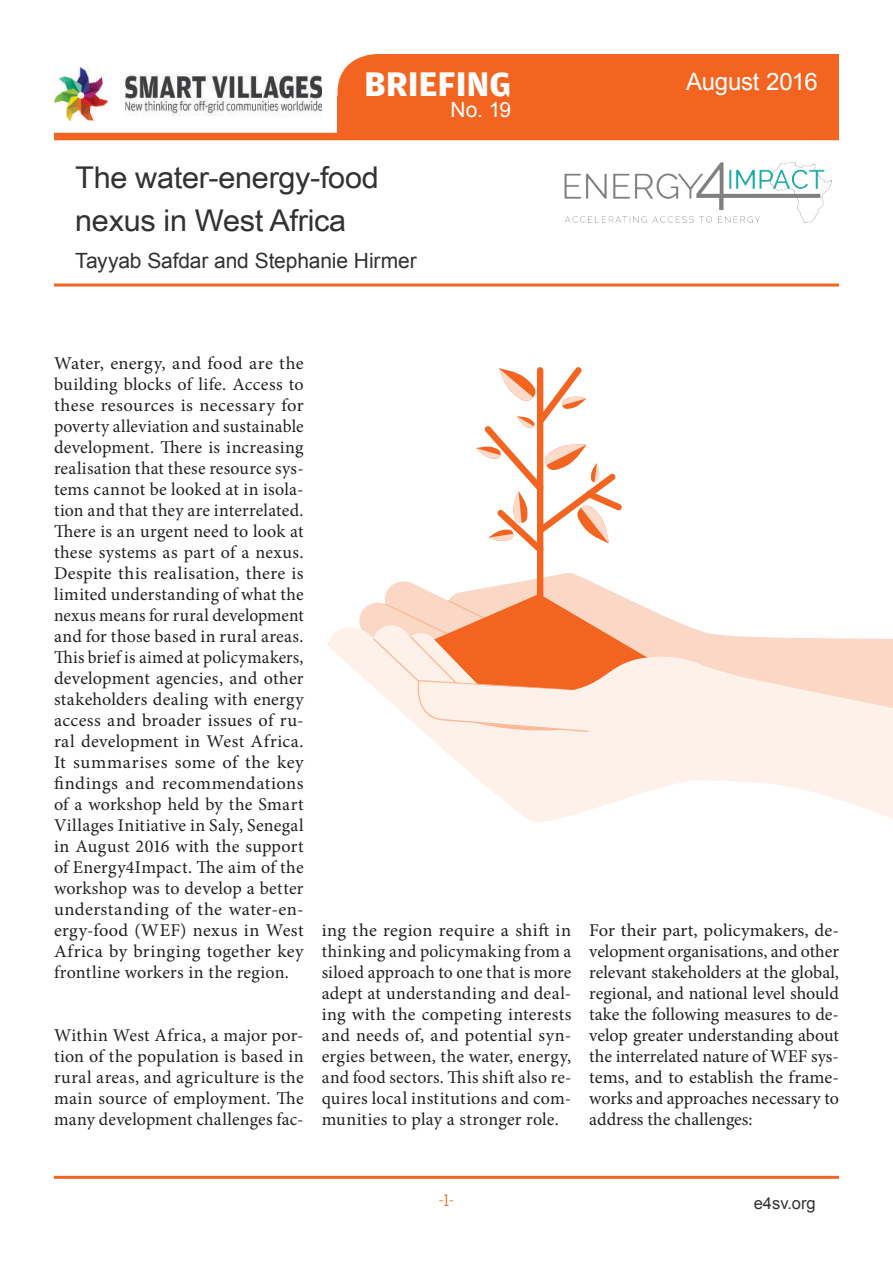
<style>
.page{position:relative;width:893px;height:1263px;background:#fff}
.page>*{position:absolute;margin:0;border:0;box-sizing:border-box;transform-origin:0 0}
.t1{font:700 36px "Amplitude";letter-spacing:-.01em;color:#fff}
.t2{font:30px/43.5px "Arial Narrow";letter-spacing:-.01em;color:#313232;scale:1.25 1}
.t3{font:24px "Arial";letter-spacing:-.01em;color:#fff}
.t4{font:21px "Arial";letter-spacing:-.01em;color:#313232}
.t5{font:21px "Arial";color:#fff}
.t6{font:18px/21px "Minion Pro";letter-spacing:.005em;color:#231f20;text-align:justify}
.t7{font:300 18px "Amplitude";color:#f36421}
.t8{font:16.5px "Arial";color:#313232}
</style>
<div class="page">
<div style="left:338px;top:96px;width:163px;height:42px;background:#f36421"></div>
<div style="left:789px;top:54px;width:50px;height:84px;background:#f36421"></div>
<div style="left:338px;top:54px;width:501px;height:84px;background:#f36421;border-radius:39px"></div>
<hr style="left:54px;top:1176px;width:785px;height:3px;background:#f36421">
<img style="left:54px;top:68px;width:268px;height:52px">
<div style="left:54px;top:133px;width:785px;height:7px;background:#f36421"></div>
<hr style="left:54px;top:284px;width:785px;height:2px;background:#f36421">
<svg style="left:327px;top:367px;width:566px;height:455px"></svg>
<img style="left:564px;top:162px;width:268px;height:61px">
<h1 class="t1" style="left:364px;top:64px;width:148px">BRIEFING</h1>
<h2 class="t2" style="left:75px;top:154px;width:244px">The water-energy-food nexus in West Africa</h2>
<p class="t4" style="left:75px;top:247px;width:343px">Tayyab Safdar and Stephanie Hirmer</p>
<p class="t5" style="left:451px;top:96px;width:62px">No. 19</p>
<h3 class="t3" style="left:686px;top:66px;width:133px">August 2016</h3>
<p class="t6" style="left:54px;top:353px;width:251px">Water, energy, and food are the building blocks of life. Access to these resources is necessary for poverty alleviation and sustainable development. There is increasing realisation that these resource sys&shy;tems cannot be looked at in isola&shy;tion and that they are interrelated.<br>There is an urgent need to look at these systems as part of a nexus.<br>Despite this realisation, there is limited understanding of what the nexus means for rural development and for those based in rural areas.<br>This brief is aimed at policymakers, development agencies, and other stakeholders dealing with energy access and broader issues of ru&shy;ral development in West Africa.<br>It summarises some of the key findings and recommendations of a workshop held by the Smart Villages Initiative in Saly, Senegal in August 2016 with the support of Energy4Impact. The aim of the workshop was to develop a better understanding of the water-en&shy;ergy-food (WEF) nexus in West Africa by bringing together key frontline workers in the region.</p>
<p class="t6" style="left:54px;top:1025px;width:251px">Within West Africa, a major por&shy;tion of the population is based in rural areas, and agriculture is the main source of employment. The many development challenges fac-</p>
<p class="t6" style="left:322px;top:920px;width:251px">ing the region require a shift in thinking and policymaking from a siloed approach to one that is more adept at understanding and deal&shy;ing with the competing interests and needs of, and potential syn&shy;ergies between, the water, energy, and food sectors. This shift also re&shy;quires local institutions and com&shy;munities to play a stronger role.</p>
<p class="t6" style="left:589px;top:920px;width:251px">For their part, policymakers, de&shy;velopment organisations, and other relevant stakeholders at the global, regional, and national level should take the following measures to de&shy;velop greater understanding about the interrelated nature of WEF sys&shy;tems, and to establish the frame&shy;works and approaches necessary to address the challenges:</p>
<p class="t7" style="left:439px;top:1190px;width:17px">-1-</p>
<p class="t8" style="left:754px;top:1192px;width:64px">e4sv.org</p>
</div>
